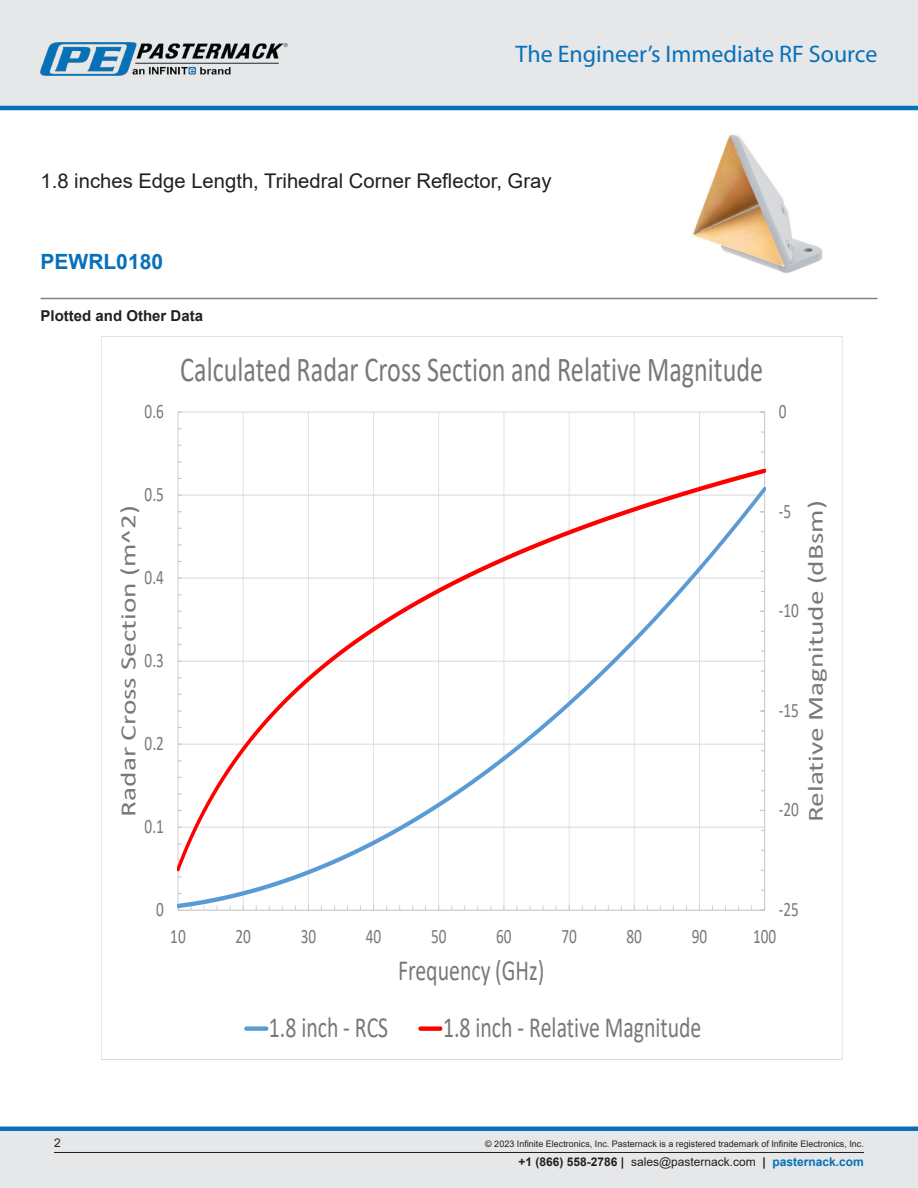
<style>
.page{position:relative;width:918px;height:1188px;background:#fff}
.page>*{position:absolute;margin:0;border:0;box-sizing:border-box;transform-origin:0 0}
.t1{font:35.1px "Calibri";color:#76787b;scale:.74 1}
.t2{font:29.25px "Calibri";color:#76787b;scale:.74 1}
.t3{font:24px "Myriad Pro";color:#0671b9}
.t4{font:21.75px "Calibri";color:#76787b;scale:1.35 1}
.Branded_Part_No{font:700 21px "Arial";color:#0671b9}
.t5{font:20.55px "Calibri";letter-spacing:-.005em;color:#76787b;scale:.74 1}
.Web_Description_Para{font:20.25px "Arial";color:#231f20}
.Head2{font:700 15px "Arial";color:#231f20}
.t6{font:12px "Arial";color:#231f20}
.Copyright_disclaimer{font:9px "Arial";color:#231f20}
.s1{font-weight:700}
.s2{font-weight:700;color:#0671b9}
</style>
<div class="page">
<div style="left:0;top:0;width:918px;height:108px;background:#e6e7e9"></div>
<hr style="left:0;top:106px;width:918px;height:4px;background:#0671b9">
<img style="left:40px;top:42px;width:248px;height:34px">
<div style="left:0;top:1131px;width:918px;height:57px;background:#e6e7e9"></div>
<div style="left:0;top:1126px;width:918px;height:5px;background:#0671b9"></div>
<hr style="left:54px;top:1152px;width:810px;height:1px;background:#231f20">
<hr style="left:40px;top:298px;width:838px;height:1px;background:#808285">
<img style="left:692px;top:134px;width:131px;height:139px">
<hr style="left:178px;top:412px;width:587px;height:1px;background:#dcdddf">
<hr style="left:243px;top:412px;width:1px;height:498px;background:#dcdddf">
<hr style="left:308px;top:412px;width:1px;height:498px;background:#dcdddf">
<hr style="left:373px;top:412px;width:1px;height:498px;background:#dcdddf">
<hr style="left:438px;top:412px;width:1px;height:498px;background:#dcdddf">
<hr style="left:503px;top:412px;width:1px;height:498px;background:#dcdddf">
<hr style="left:569px;top:412px;width:1px;height:498px;background:#dcdddf">
<hr style="left:634px;top:412px;width:1px;height:498px;background:#dcdddf">
<hr style="left:699px;top:412px;width:1px;height:498px;background:#dcdddf">
<hr style="left:764px;top:412px;width:1px;height:498px;background:#c7c8ca">
<hr style="left:178px;top:412px;width:1px;height:498px;background:#c7c8ca">
<svg style="left:178px;top:875px;width:587px;height:36px"></svg>
<svg style="left:178px;top:466px;width:587px;height:409px"></svg>
<svg style="left:246px;top:1027px;width:21px;height:4px"></svg>
<svg style="left:420px;top:1027px;width:21px;height:4px"></svg>
<h3 class="t3" style="left:516px;top:39px;width:363px">The Engineer’s Immediate RF Source</h3>
<h1 class="Web_Description_Para" style="left:40px;top:167px;width:513px">1.8 inches Edge Length, Trihedral Corner Reflector, Gray</h1>
<p class="Branded_Part_No" style="left:40px;top:247px;width:124px">PEWRL0180</p>
<p class="Head2" style="left:40px;top:306px;width:164px">Plotted and Other Data</p>
<p class="t5" style="left:145px;top:397px;width:28px">0.6</p>
<p class="t1" style="left:180px;top:345px;width:789px">Calculated Radar Cross Section and Relative Magnitude</p>
<p class="t5" style="left:779px;top:397px;width:12px">0</p>
<p class="t5" style="left:145px;top:480px;width:28px">0.5</p>
<p class="t4" style="left:113px;top:817px;width:232px;rotate:-90deg">Radar Cross Section (m^2)</p>
<p class="t4" style="left:801px;top:822px;width:240px;rotate:-90deg">Relative Magnitude (dBsm)</p>
<p class="t5" style="left:779px;top:497px;width:18px">-5</p>
<p class="t5" style="left:145px;top:563px;width:28px">0.4</p>
<p class="t5" style="left:779px;top:596px;width:29px">-10</p>
<p class="t5" style="left:145px;top:646px;width:28px">0.3</p>
<p class="t5" style="left:779px;top:696px;width:29px">-15</p>
<p class="t5" style="left:145px;top:729px;width:28px">0.2</p>
<p class="t5" style="left:779px;top:795px;width:29px">-20</p>
<p class="t5" style="left:145px;top:812px;width:28px">0.1</p>
<p class="t5" style="left:156px;top:895px;width:12px">0</p>
<p class="t5" style="left:779px;top:895px;width:29px">-25</p>
<p class="t5" style="left:170px;top:922px;width:22px">10</p>
<p class="t5" style="left:235px;top:922px;width:22px">20</p>
<p class="t5" style="left:301px;top:922px;width:22px">30</p>
<p class="t5" style="left:366px;top:922px;width:22px">40</p>
<p class="t5" style="left:431px;top:922px;width:22px">50</p>
<p class="t5" style="left:496px;top:922px;width:22px">60</p>
<p class="t5" style="left:561px;top:922px;width:22px">70</p>
<p class="t5" style="left:627px;top:922px;width:22px">80</p>
<p class="t5" style="left:692px;top:922px;width:22px">90</p>
<p class="t5" style="left:753px;top:922px;width:33px">100</p>
<p class="t2" style="left:398px;top:950px;width:199px">Frequency (GHz)</p>
<p class="t2" style="left:269px;top:1007px;width:163px">1.8 inch - RCS</p>
<p class="t2" style="left:443px;top:1007px;width:351px">1.8 inch - Relative Magnitude</p>
<h3 class="t6" style="left:54px;top:1135px;width:8px">2</h3>
<p class="Copyright_disclaimer" style="left:485px;top:1138px;width:380px">© 2023 Infinite Electronics, Inc. Pasternack is a registered trademark of Infinite Electronics, Inc.</p>
<h3 class="t6" style="left:519px;top:1153px;width:347px"><span class="s1">+1 (866) 558-2786 |</span> sales@pasternack.com <span class="s1">|</span> <span class="s2">pasternack.com</span></h3>
</div>
